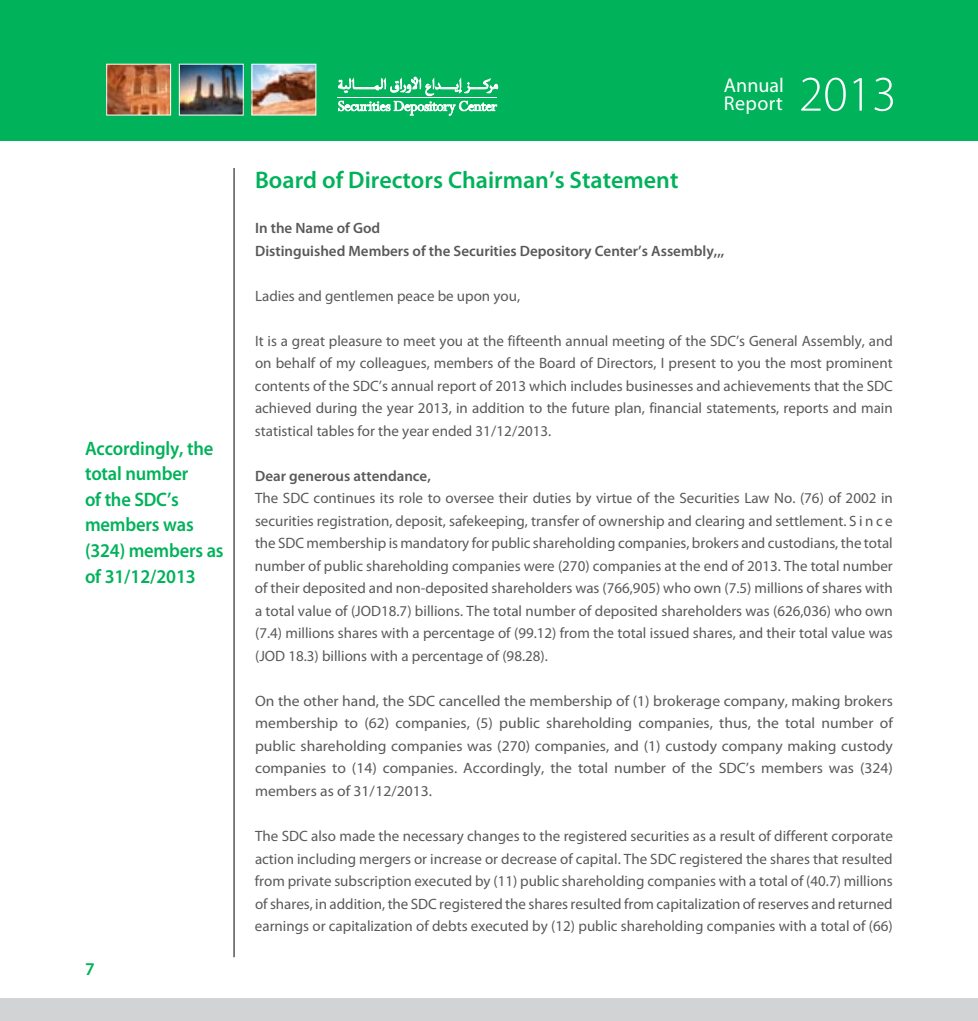
<style>
.page{position:relative;width:978px;height:1021px;background:#fff}
.page>*{position:absolute;margin:0;border:0;box-sizing:border-box;transform-origin:0 0}
.t1{font:600 24px "Myriad Pro";color:#00b25a}
.t2{font:20.1px/18.3px "Myriad Pro";letter-spacing:.01em;color:#fff}
.t3{font:600 19.5px/25.5px "Myriad Pro";letter-spacing:-.01em;color:#00b25a;scale:.95 1}
.t4{font:600 18px "Myriad Pro";color:#00b25a}
.t5{font:15px/22.5px "Myriad Pro";color:#58595b;text-align:justify}
.t6{font:15px/22.5px "Myriad Pro";color:#58595b;text-align:justify;scale:1.04 1}
.t7{font:600 15px/22.5px "Myriad Pro";color:#58595b}
</style>
<div class="page">
<div style="left:0;top:997px;width:978px;height:23px;background:#d1d3d4"></div>
<div style="left:0;top:0;width:978px;height:140px;background:#00b25a"></div>
<img style="left:108px;top:66px;width:61px;height:47px">
<div style="left:106px;top:64px;width:65px;height:51px;border:1px solid #fff"></div>
<img style="left:181px;top:66px;width:61px;height:47px">
<div style="left:179px;top:64px;width:65px;height:51px;border:1px solid #fff"></div>
<svg style="left:338px;top:77px;width:160px;height:38px"></svg>
<hr style="left:234px;top:168px;width:1px;height:789px;background:#000">
<svg style="left:801px;top:78px;width:45px;height:33px"></svg>
<svg style="left:853px;top:78px;width:9px;height:33px"></svg>
<svg style="left:874px;top:78px;width:19px;height:33px"></svg>
<img style="left:254px;top:66px;width:60px;height:47px">
<div style="left:252px;top:64px;width:64px;height:51px;border:1px solid #fff"></div>
<h3 class="t3" style="left:85px;top:435px;width:147px">Accordingly, the total number<br>of the SDC’s members was (324) members as of 31/12/2013</h3>
<p class="t4" style="left:85px;top:957px;width:11px">7</p>
<h2 class="t2" style="left:724px;top:76px;width:61px">Annual<br>Report</h2>
<h1 class="t1" style="left:255px;top:165px;width:425px">Board of Directors Chairman’s Statement</h1>
<p class="t7" style="left:255px;top:216px;width:471px">In the Name of God<br>Distinguished Members of the Securities Depository Center’s Assembly,,,</p>
<p class="t5" style="left:255px;top:284px;width:267px">Ladies and gentlemen peace be upon you,</p>
<p class="t5" style="left:255px;top:329px;width:639px">It is a great pleasure to meet you at the fifteenth annual meeting of the SDC’s General Assembly, and on behalf of my colleagues, members of the Board of Directors, I present to you the most prominent contents of the SDC’s annual report of 2013 which includes businesses and achievements that the SDC achieved during the year 2013, in addition to the future plan, financial statements, reports and main statistical tables for the year ended 31/12/2013.</p>
<p class="t7" style="left:255px;top:464px;width:177px">Dear generous attendance,</p>
<p class="t5" style="left:255px;top:487px;width:639px">The SDC continues its role to oversee their duties by virtue of the Securities Law No. (76) of 2002 in securities registration, deposit, safekeeping, transfer of ownership and clearing and settlement. S i n c e the SDC membership is mandatory for public shareholding companies, brokers and custodians,the total number of public shareholding companies were (270) companies at the end of 2013. The total number of their deposited and non-deposited shareholders was (766,905) who own (7.5) millions of shares with a total value of (JOD18.7) billions. The total number of deposited shareholders was (626,036) who own (7.4) millions shares with a percentage of (99.12) from the total issued shares, and their total value was (JOD 18.3) billions with a percentage of (98.28).</p>
<p class="t6" style="left:255px;top:689px;width:615px">On the other hand, the SDC cancelled the membership of (1) brokerage company, making brokers membership to (62) companies, (5) public shareholding companies, thus, the total number of public shareholding companies was (270) companies, and (1) custody company making custody companies to (14) companies. Accordingly, the total number of the SDC’s members was (324) members as of 31/12/2013.</p>
<p class="t5" style="left:255px;top:824px;width:639px">The SDC also made the necessary changes to the registered securities as a result of different corporate action including mergers or increase or decrease of capital. The SDC registered the shares that resulted from private subscription executed by (11) public shareholding companies with a total of (40.7) millions of shares, in addition, the SDC registered the shares resulted from capitalization of reserves and returned earnings or capitalization of debts executed by (12) public shareholding companies with a total of (66)</p>
</div>
